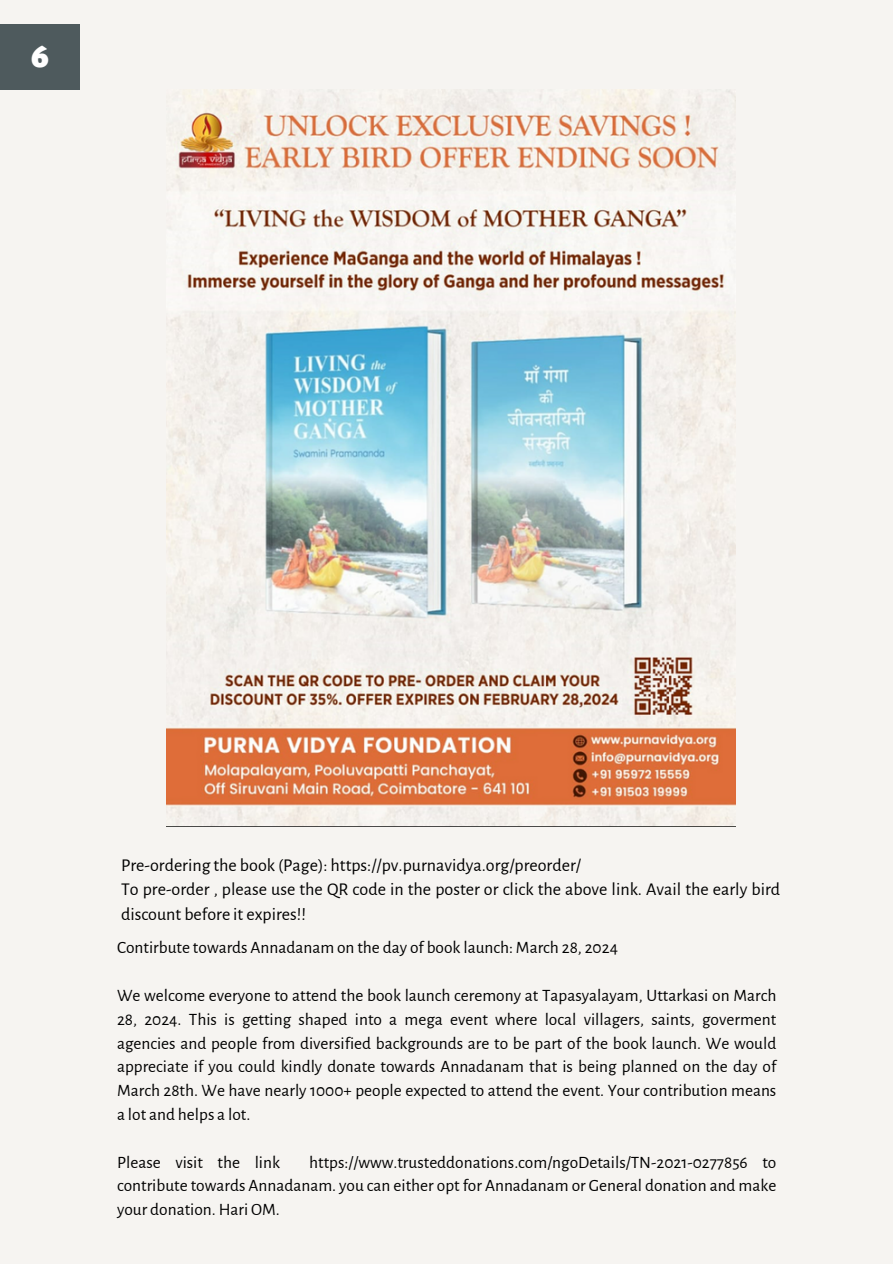
<style>
.page{position:relative;width:893px;height:1264px;background:#fff}
.page>*{position:absolute;margin:0;border:0;box-sizing:border-box;transform-origin:0 0}
.t1{font:900 36px "Alegreya Sans";color:#fff}
.t2{font:18px/24.8px "Alegreya Sans";color:#000}
.t3{font:17.25px/23.9px "Alegreya Sans";color:#000;text-align:justify}
</style>
<div class="page">
<div style="left:0;top:0;width:892px;height:1263px;background:#f6f4f1"></div>
<div style="left:0;top:24px;width:80px;height:65px;background:#4e5a5d"></div>
<img style="left:167px;top:89px;width:568px;height:737px">
<h1 class="t1" style="left:31px;top:38px;width:19px">6</h1>
<p class="t2" style="left:121px;top:852px;width:660px">Pre-ordering the book (Page): https://pv.purnavidya.org/preorder/<br>To pre-order , please use the QR code in the poster or click the above link. Avail the early bird discount before it expires!!</p>
<p class="t3" style="left:117px;top:936px;width:502px">Contirbute towards Annadanam on the day of book launch: March 28, 2024</p>
<p class="t3" style="left:117px;top:983px;width:660px">We welcome everyone to attend the book launch ceremony at Tapasyalayam, Uttarkasi on March 28, 2024. This is getting shaped into a mega event where local villagers, saints, goverment agencies and people from diversified backgrounds are to be part of the book launch. We would appreciate if you could kindly donate towards Annadanam that is being planned on the day of March 28th. We have nearly 1000+ people expected to attend the event. Your contribution means a lot and helps a lot.</p>
<p class="t3" style="left:117px;top:1150px;width:164px">Please visit the link</p>
<p class="t3" style="left:117px;top:1150px;width:660px;text-indent:192px">https://www.trusteddonations.com/ngoDetails/TN-2021-0277856 to contribute towards Annadanam. you can either opt for Annadanam or General donation and make your donation. Hari OM.</p>
</div>
